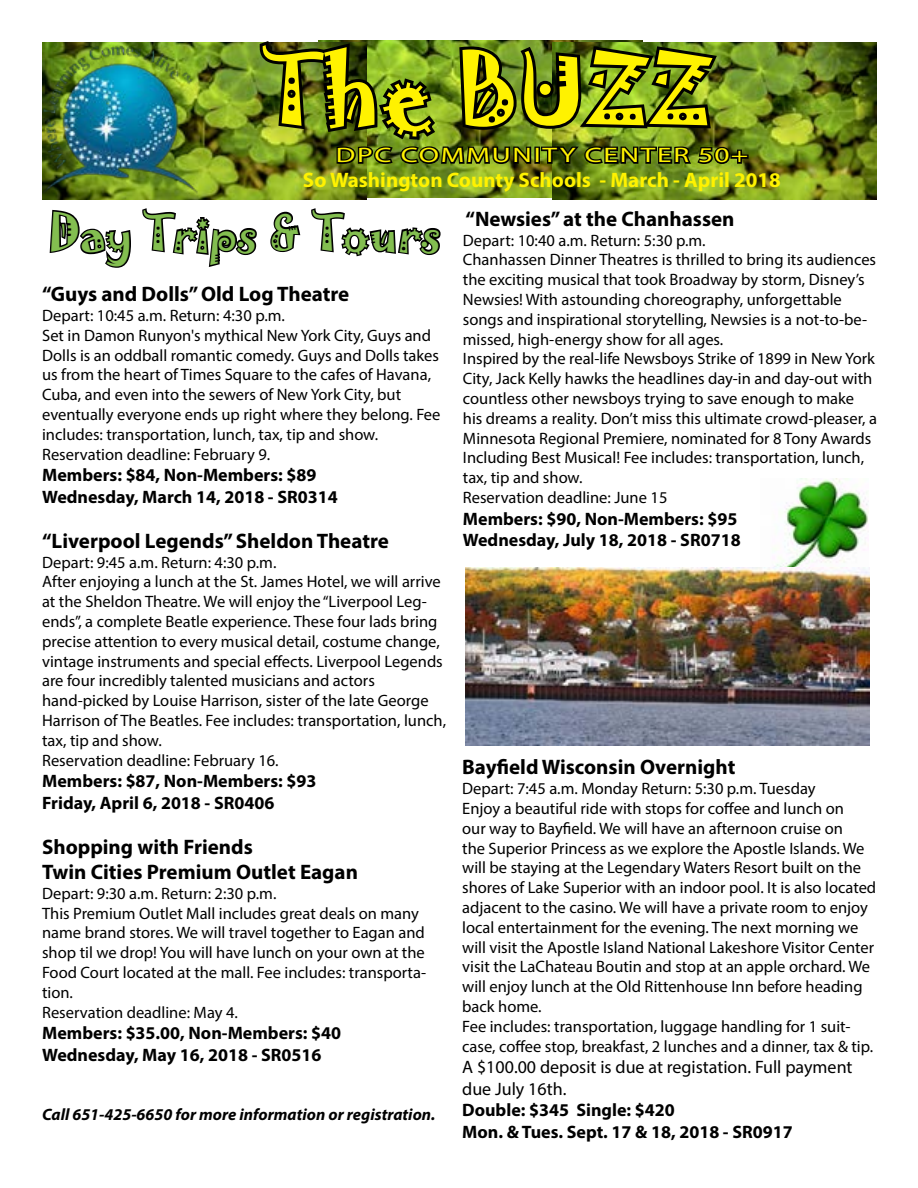
<style>
.page{position:relative;width:918px;height:1188px;background:#fff}
.page>*{position:absolute;margin:0;border:0;box-sizing:border-box;transform-origin:0 0}
.t1{font:90px "Jokerman";color:#fff200}
.t2{font:45px "Jokerman";color:#83be50}
.t3{font:700 21px/25.2px "Myriad Pro";color:#000}
.t4{font:700 21px "Myriad Pro";color:#fff200}
.t5{font:21px "Myriad Pro";letter-spacing:.06em;color:#fff200;scale:1.4 1}
.t6{font:700 18px/21.6px "Myriad Pro";color:#000}
.t7{font:18px/21.6px "Myriad Pro";color:#000}
.t8{font:16.5px/19.8px "Myriad Pro";color:#000}
.t9{font:italic 700 16.5px "Myriad Pro";color:#000}
</style>
<div class="page">
<img style="left:760px;top:478px;width:108px;height:90px">
<img style="left:366px;top:170px;width:187px;height:28px">
<img style="left:553px;top:42px;width:324px;height:158px">
<img style="left:42px;top:42px;width:324px;height:158px">
<img style="left:42px;top:43px;width:159px;height:151px">
<img style="left:257px;top:40px;width:493px;height:130px">
<svg style="left:49px;top:208px;width:208px;height:60px"></svg>
<svg style="left:270px;top:211px;width:31px;height:41px"></svg>
<svg style="left:311px;top:208px;width:130px;height:49px"></svg>
<img style="left:465px;top:568px;width:405px;height:177px">
<h1 class="t1" style="left:262px;top:26px;width:452px">The BUZZ</h1>
<p class="t5" style="left:336px;top:142px;width:296px">DPC COMMUNITY CENTER 50+</p>
<p class="t4" style="left:303px;top:167px;width:479px">So Washington County Schools - March - April 2018</p>
<h2 class="t2" style="left:48px;top:201px;width:394px">Day Trips &amp; Tours</h2>
<p class="t3" style="left:42px;top:281px;width:309px">“Guys and Dolls” Old Log Theatre</p>
<p class="t8" style="left:42px;top:305px;width:400px">Depart: 10:45 a.m. Return: 4:30 p.m.<br>Set in Damon Runyon's mythical New York City, Guys and Dolls is an oddball romantic comedy. Guys and Dolls takes us from the heart of Times Square to the cafes of Havana, Cuba, and even into the sewers of New York City, but eventually everyone ends up right where they belong. Fee includes: transportation, lunch, tax, tip and show.<br>Reservation deadline: February 9.</p>
<p class="t6" style="left:42px;top:464px;width:297px">Members: $84, Non-Members: $89<br>Wednesday, March 14, 2018 - SR0314</p>
<p class="t3" style="left:42px;top:527px;width:348px">“Liverpool Legends” Sheldon Theatre</p>
<p class="t8" style="left:42px;top:552px;width:406px">Depart: 9:45 a.m. Return: 4:30 p.m.<br>After enjoying a lunch at the St. James Hotel, we will arrive at the Sheldon Theatre. We will enjoy the “Liverpool Leg&shy;ends”, a complete Beatle experience. These four lads bring precise attention to every musical detail, costume change, vintage instruments and special effects. Liverpool Legends are four incredibly talented musicians and actors hand-picked by Louise Harrison, sister of the late George Harrison of The Beatles. Fee includes: transportation, lunch, tax, tip and show.<br>Reservation deadline: February 16.</p>
<p class="t6" style="left:42px;top:770px;width:276px">Members: $87, Non-Members: $93<br>Friday, April 6, 2018 - SR0406</p>
<p class="t3" style="left:42px;top:833px;width:317px">Shopping with Friends<br>Twin Cities Premium Outlet Eagan</p>
<p class="t8" style="left:42px;top:883px;width:385px">Depart: 9:30 a.m. Return: 2:30 p.m.<br>This Premium Outlet Mall includes great deals on many name brand stores. We will travel together to Eagan and shop til we drop! You will have lunch on your own at the Food Court located at the mall. Fee includes: transporta&shy;tion.<br>Reservation deadline: May 4.</p>
<p class="t6" style="left:42px;top:1022px;width:301px">Members: $35.00, Non-Members: $40<br>Wednesday, May 16, 2018 - SR0516</p>
<p class="t9" style="left:42px;top:1104px;width:395px">Call 651-425-6650 for more information or registration.</p>
<p class="t3" style="left:466px;top:206px;width:271px">“Newsies” at the Chanhassen</p>
<p class="t8" style="left:463px;top:230px;width:416px">Depart: 10:40 a.m. Return: 5:30 p.m.<br>Chanhassen Dinner Theatres is thrilled to bring its audiences the exciting musical that took Broadway by storm, Disney’s Newsies! With astounding choreography, unforgettable songs and inspirational storytelling, Newsies is a not-to-be&shy;missed, high-energy show for all ages.<br>Inspired by the real-life Newsboys Strike of 1899 in New York City, Jack Kelly hawks the headlines day-in and day-out with countless other newsboys trying to save enough to make his dreams a reality. Don’t miss this ultimate crowd-pleaser, a Minnesota Regional Premiere, nominated for 8 Tony Awards Including Best Musical! Fee includes: transportation, lunch, tax, tip and show.<br>Reservation deadline: June 15</p>
<p class="t6" style="left:463px;top:507px;width:279px">Members: $90, Non-Members: $95<br>Wednesday, July 18, 2018 - SR0718</p>
<p class="t3" style="left:462px;top:754px;width:275px">Bayfield Wisconsin Overnight</p>
<p class="t8" style="left:462px;top:779px;width:416px">Depart: 7:45 a.m. Monday Return: 5:30 p.m. Tuesday<br>Enjoy a beautiful ride with stops for coffee and lunch on<br>our way to Bayfield. We will have an afternoon cruise on<br>the Superior Princess as we explore the Apostle Islands. We will be staying at the Legendary Waters Resort built on the shores of Lake Superior with an indoor pool. It is also located adjacent to the casino. We will have a private room to enjoy local entertainment for the evening. The next morning we will visit the Apostle Island National Lakeshore Visitor Center visit the LaChateau Boutin and stop at an apple orchard. We will enjoy lunch at the Old Rittenhouse Inn before heading back home.<br>Fee includes: transportation, luggage handling for 1 suit&shy;case, coffee stop, breakfast, 2 lunches and a dinner, tax &amp; tip.</p>
<p class="t7" style="left:462px;top:1056px;width:392px">A $100.00 deposit is due at registation. Full payment due July 16th.</p>
<p class="t6" style="left:462px;top:1099px;width:332px">Double: $345 Single: $420<br>Mon. &amp; Tues. Sept. 17 &amp; 18, 2018 - SR0917</p>
</div>
